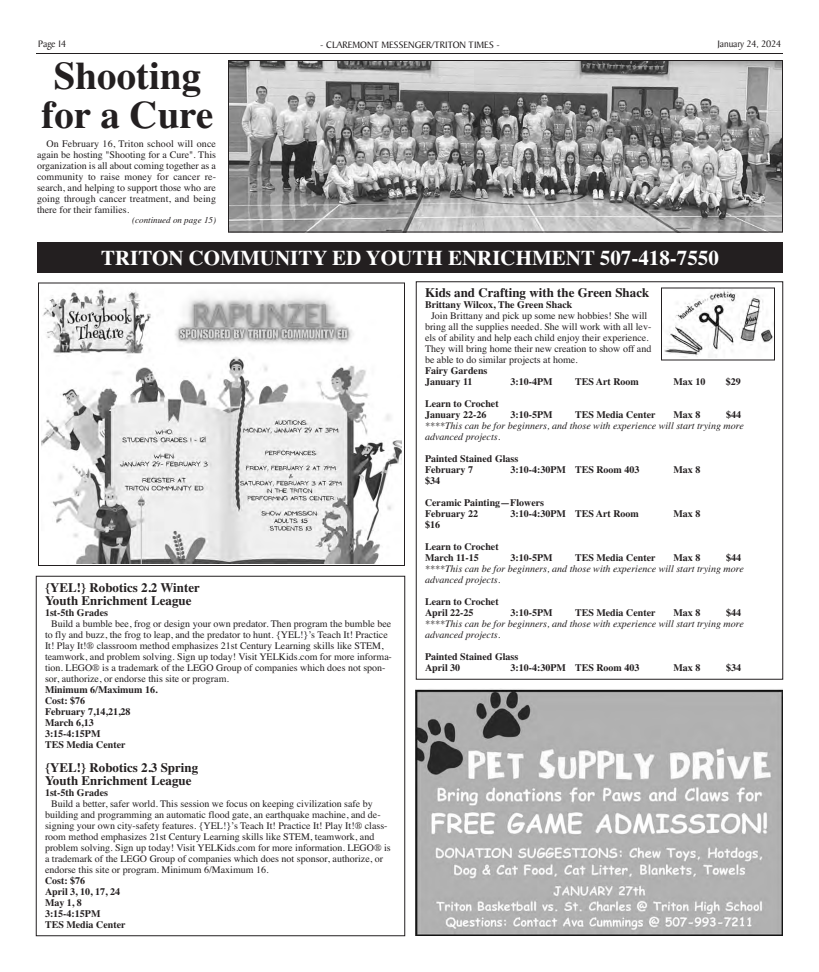
<style>
.page{position:relative;width:819px;height:972px;background:#fff}
.page>*{position:absolute;margin:0;border:0;box-sizing:border-box;transform-origin:0 0}
.t1{font:700 39px/39px "Times";color:#231f20;text-align:center}
.t2{font:700 21px "Times";color:#fff}
.t3{font:700 13px/13px "Times";color:#231f20}
.t4{font:10px/11px "Times";color:#231f20}
.t5{font:700 10px/11px "Times";color:#231f20}
.t6{font:italic 10px/11px "Times";color:#231f20}
.t7{font:10px "Baker Signet";color:#231f20}
.t8{font:italic 9px "Times";color:#231f20}
</style>
<div class="page">
<hr style="left:36px;top:53px;width:747px;height:1px;background:#231f20">
<div style="left:37px;top:242px;width:746px;height:31px;background:#231f20"></div>
<div style="left:36px;top:576px;width:369px;height:360px;border:1px solid #231f20"></div>
<div style="left:416px;top:282px;width:367px;height:398px;border:1px solid #231f20"></div>
<img style="left:41px;top:289px;width:360px;height:274px">
<div style="left:38px;top:282px;width:367px;height:284px;border:1px solid #231f20"></div>
<img style="left:664px;top:290px;width:109px;height:67px">
<div style="left:661px;top:288px;width:114px;height:72px;border:1px solid #231f20"></div>
<img style="left:230px;top:62px;width:551px;height:169px">
<div style="left:228px;top:60px;width:555px;height:173px;border:1px solid #231f20"></div>
<img style="left:415px;top:689px;width:368px;height:247px">
<p class="t7" style="left:38px;top:40px;width:30px">Page 14</p>
<p class="t7" style="left:320px;top:41px;width:181px">- CLAREMONT MESSENGER/TRITON TIMES -</p>
<p class="t7" style="left:717px;top:40px;width:65px">January 24, 2024</p>
<h1 class="t1" style="left:42px;top:56px;width:173px">Shooting for a Cure</h1>
<p class="t4" style="left:37px;top:138px;width:181px;text-align:justify;text-indent:9px">On February 16, Triton school will once again be hosting "Shooting for a Cure". This organization is all about coming together as a community to raise money for cancer re&shy;search, and helping to support those who are going through cancer treatment, and being there for their families.</p>
<p class="t8" style="left:132px;top:214px;width:85px">(continued on page 15)</p>
<h2 class="t2" style="left:101px;top:245px;width:619px">TRITON COMMUNITY ED YOUTH ENRICHMENT 507-418-7550</h2>
<h3 class="t3" style="left:45px;top:581px;width:156px">{YEL!} Robotics 2.2 Winter<br>Youth Enrichment League</h3>
<p class="t5" style="left:45px;top:607px;width:65px">1st-5th Grades</p>
<p class="t4" style="left:45px;top:618px;width:348px;text-indent:6px">Build a bumble bee, frog or design your own predator. Then program the bumble bee to fly and buzz, the frog to leap, and the predator to hunt. {YEL!}’s Teach It! Practice It! Play It!® classroom method emphasizes 21st Century Learning skills like STEM, teamwork, and problem solving. Sign up today! Visit YELKids.com for more informa&shy;tion. LEGO® is a trademark of the LEGO Group of companies which does not spon&shy;sor, authorize, or endorse this site or program.</p>
<p class="t5" style="left:45px;top:684px;width:114px">Minimum 6/Maximum 16.<br>Cost: $76<br>February 7,14,21,28<br>March 6,13<br>3:15-4:15PM<br>TES Media Center</p>
<h3 class="t3" style="left:45px;top:761px;width:155px">{YEL!} Robotics 2.3 Spring<br>Youth Enrichment League</h3>
<p class="t5" style="left:45px;top:787px;width:65px">1st-5th Grades</p>
<p class="t4" style="left:45px;top:798px;width:347px;text-indent:6px">Build a better, safer world. This session we focus on keeping civilization safe by building and programming an automatic flood gate, an earthquake machine, and de&shy;signing your own city-safety features. {YEL!}’s Teach It! Practice It! Play It!® class&shy;room method emphasizes 21st Century Learning skills like STEM, teamwork, and problem solving. Sign up today! Visit YELKids.com for more information. LEGO® is a trademark of the LEGO Group of companies which does not sponsor, authorize, or endorse this site or program. Minimum 6/Maximum 16.</p>
<p class="t5" style="left:45px;top:875px;width:82px">Cost: $76<br>April 3, 10, 17, 24<br>May 1, 8<br>3:15-4:15PM<br>TES Media Center</p>
<h3 class="t3" style="left:425px;top:286px;width:226px">Kids and Crafting with the Green Shack</h3>
<p class="t5" style="left:425px;top:299px;width:149px">Brittany Wilcox, The Green Shack</p>
<p class="t4" style="left:425px;top:310px;width:228px;text-indent:6px">Join Brittany and pick up some new hobbies! She will bring all the supplies needed. She will work with all lev&shy;els of ability and help each child enjoy their experience.<br>They will bring home their new creation to show off and be able to do similar projects at home.</p>
<p class="t5" style="left:425px;top:365px;width:64px">Fairy Gardens<br>January 11</p>
<p class="t5" style="left:510px;top:376px;width:44px">3:10-4PM</p>
<p class="t5" style="left:575px;top:376px;width:65px">TES Art Room</p>
<p class="t5" style="left:673px;top:376px;width:33px">Max 10</p>
<p class="t5" style="left:726px;top:376px;width:16px">$29</p>
<p class="t5" style="left:425px;top:398px;width:75px">Learn to Crochet<br>January 22-26</p>
<p class="t5" style="left:510px;top:409px;width:44px">3:10-5PM</p>
<p class="t5" style="left:575px;top:409px;width:82px">TES Media Center</p>
<p class="t5" style="left:674px;top:409px;width:28px">Max 8</p>
<p class="t5" style="left:726px;top:409px;width:16px">$44</p>
<p class="t6" style="left:425px;top:420px;width:320px">****This can be for beginners, and those with experience will start trying more advanced projects.</p>
<p class="t5" style="left:425px;top:453px;width:95px">Painted Stained Glass<br>February 7</p>
<p class="t5" style="left:510px;top:464px;width:130px">3:10-4:30PM TES Room 403</p>
<p class="t5" style="left:674px;top:464px;width:28px">Max 8</p>
<p class="t5" style="left:425px;top:475px;width:16px">$34</p>
<p class="t5" style="left:425px;top:497px;width:121px">Ceramic Painting—Flowers<br>February 22</p>
<p class="t5" style="left:510px;top:508px;width:130px">3:10-4:30PM TES Art Room</p>
<p class="t5" style="left:673px;top:508px;width:28px">Max 8</p>
<p class="t5" style="left:425px;top:519px;width:16px">$16</p>
<p class="t5" style="left:425px;top:541px;width:75px">Learn to Crochet<br>March 11-15</p>
<p class="t5" style="left:510px;top:552px;width:44px">3:10-5PM</p>
<p class="t5" style="left:575px;top:552px;width:82px">TES Media Center</p>
<p class="t5" style="left:674px;top:552px;width:28px">Max 8</p>
<p class="t5" style="left:726px;top:552px;width:16px">$44</p>
<p class="t6" style="left:425px;top:563px;width:320px">****This can be for beginners, and those with experience will start trying more advanced projects.</p>
<p class="t5" style="left:425px;top:596px;width:75px">Learn to Crochet<br>April 22-25</p>
<p class="t5" style="left:510px;top:607px;width:44px">3:10-5PM</p>
<p class="t5" style="left:575px;top:607px;width:82px">TES Media Center</p>
<p class="t5" style="left:674px;top:607px;width:28px">Max 8</p>
<p class="t5" style="left:726px;top:607px;width:16px">$44</p>
<p class="t6" style="left:425px;top:618px;width:320px">****This can be for beginners, and those with experience will start trying more advanced projects.</p>
<p class="t5" style="left:425px;top:651px;width:95px">Painted Stained Glass<br>April 30</p>
<p class="t5" style="left:510px;top:662px;width:130px">3:10-4:30PM TES Room 403</p>
<p class="t5" style="left:674px;top:662px;width:28px">Max 8</p>
<p class="t5" style="left:726px;top:662px;width:16px">$34</p>
</div>
